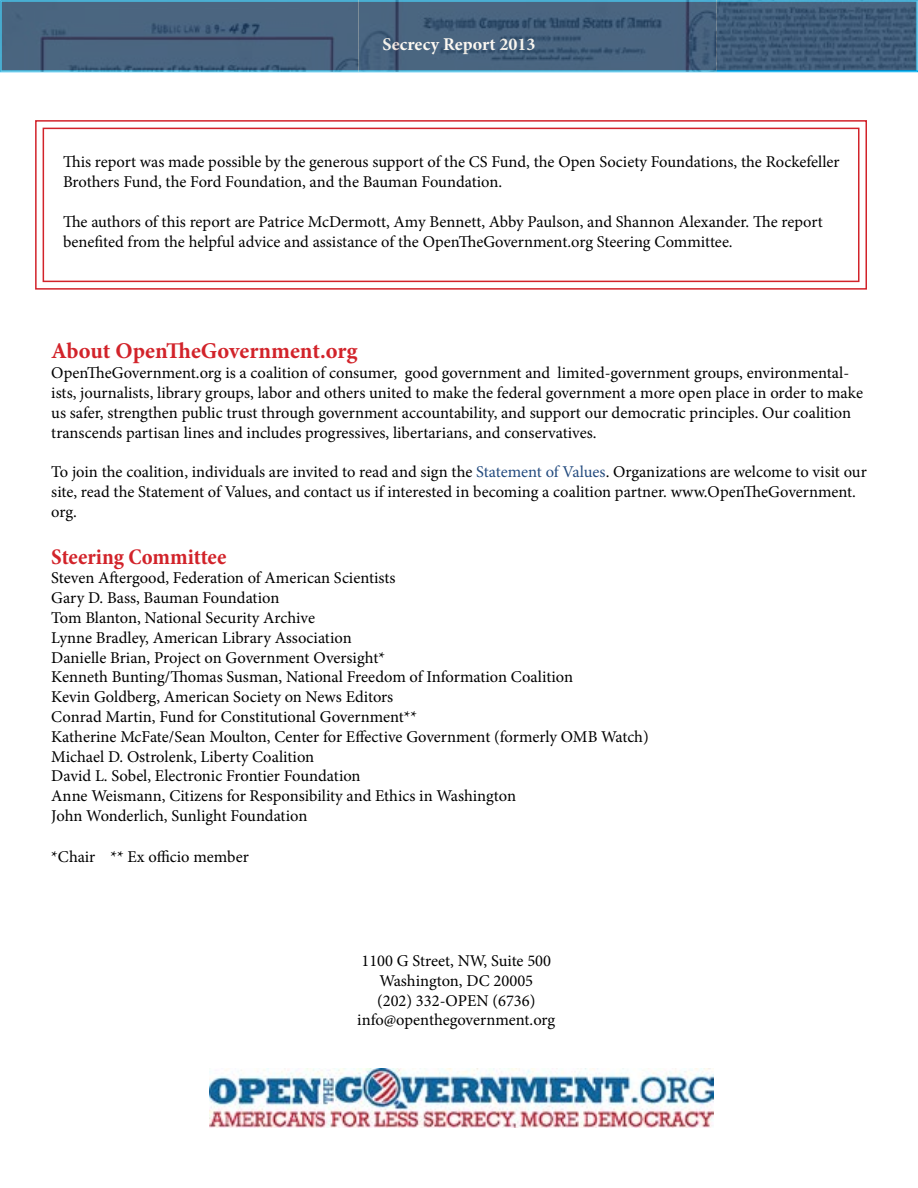
<style>
.page{position:relative;width:918px;height:1188px;background:#fff}
.page>*{position:absolute;margin:0;border:0;box-sizing:border-box;transform-origin:0 0}
.t1{font:700 22.5px "Minion Pro";letter-spacing:-.005em;color:#d2232a}
.t2{font:700 condensed 22.5px "Minion Pro";letter-spacing:-.005em;color:#d2232a}
.t3{font:700 18px "Minion Pro";color:#fff}
.t4{font:16.5px/19.8px "Minion Pro";color:#000}
.s1{color:#224a7e}
</style>
<div class="page">
<img style="left:0;top:0;width:716px;height:72px">
<img style="left:716px;top:0;width:202px;height:69px">
<svg style="left:35px;top:120px;width:832px;height:170px"></svg>
<div style="left:43px;top:128px;width:817px;height:154px;border:2px solid #d2232a"></div>
<img style="left:210px;top:1068px;width:504px;height:60px">
<p class="t3" style="left:382px;top:32px;width:155px">Secrecy Report 2013</p>
<p class="t4" style="left:63px;top:152px;width:778px">This report was made possible by the generous support of the CS Fund, the Open Society Foundations, the Rockefeller<br>Brothers Fund, the Ford Foundation, and the Bauman Foundation.</p>
<p class="t4" style="left:63px;top:212px;width:761px">The authors of this report are Patrice McDermott, Amy Bennett, Abby Paulson, and Shannon Alexander. The report benefited from the helpful advice and assistance of the OpenTheGovernment.org Steering Committee.</p>
<h1 class="t1" style="left:51px;top:335px;width:308px">About OpenTheGovernment.org</h1>
<p class="t4" style="left:51px;top:363px;width:813px">OpenTheGovernment.org is a coalition of consumer, good government and limited-government groups, environmental&shy;ists, journalists, library groups, labor and others united to make the federal government a more open place in order to make us safer, strengthen public trust through government accountability, and support our democratic principles. Our coalition transcends partisan lines and includes progressives, libertarians, and conservatives.</p>
<p class="t4" style="left:51px;top:462px;width:817px">To join the coalition, individuals are invited to read and sign the <span class="s1">Statement of Values</span>. Organizations are welcome to visit our site, read the Statement of Values, and contact us if interested in becoming a coalition partner. www.OpenTheGovernment. org.</p>
<h1 class="t2" style="left:51px;top:541px;width:177px">Steering Committee</h1>
<p class="t4" style="left:51px;top:568px;width:599px">Steven Aftergood, Federation of American Scientists<br>Gary D. Bass, Bauman Foundation<br>Tom Blanton, National Security Archive<br>Lynne Bradley, American Library Association<br>Danielle Brian, Project on Government Oversight*<br>Kenneth Bunting/Thomas Susman, National Freedom of Information Coalition<br>Kevin Goldberg, American Society on News Editors<br>Conrad Martin, Fund for Constitutional Government**<br>Katherine McFate/Sean Moulton, Center for Effective Government (formerly OMB Watch)<br>Michael D. Ostrolenk, Liberty Coalition<br>David L. Sobel, Electronic Frontier Foundation<br>Anne Weismann, Citizens for Responsibility and Ethics in Washington<br>John Wonderlich, Sunlight Foundation</p>
<p class="t4" style="left:51px;top:847px;width:199px">*Chair ** Ex officio member</p>
<p class="t4" style="left:357px;top:951px;width:200px;text-align:center">1100 G Street, NW, Suite 500<br>Washington, DC 20005<br>(202) 332-OPEN (6736) info@openthegovernment.org</p>
</div>
